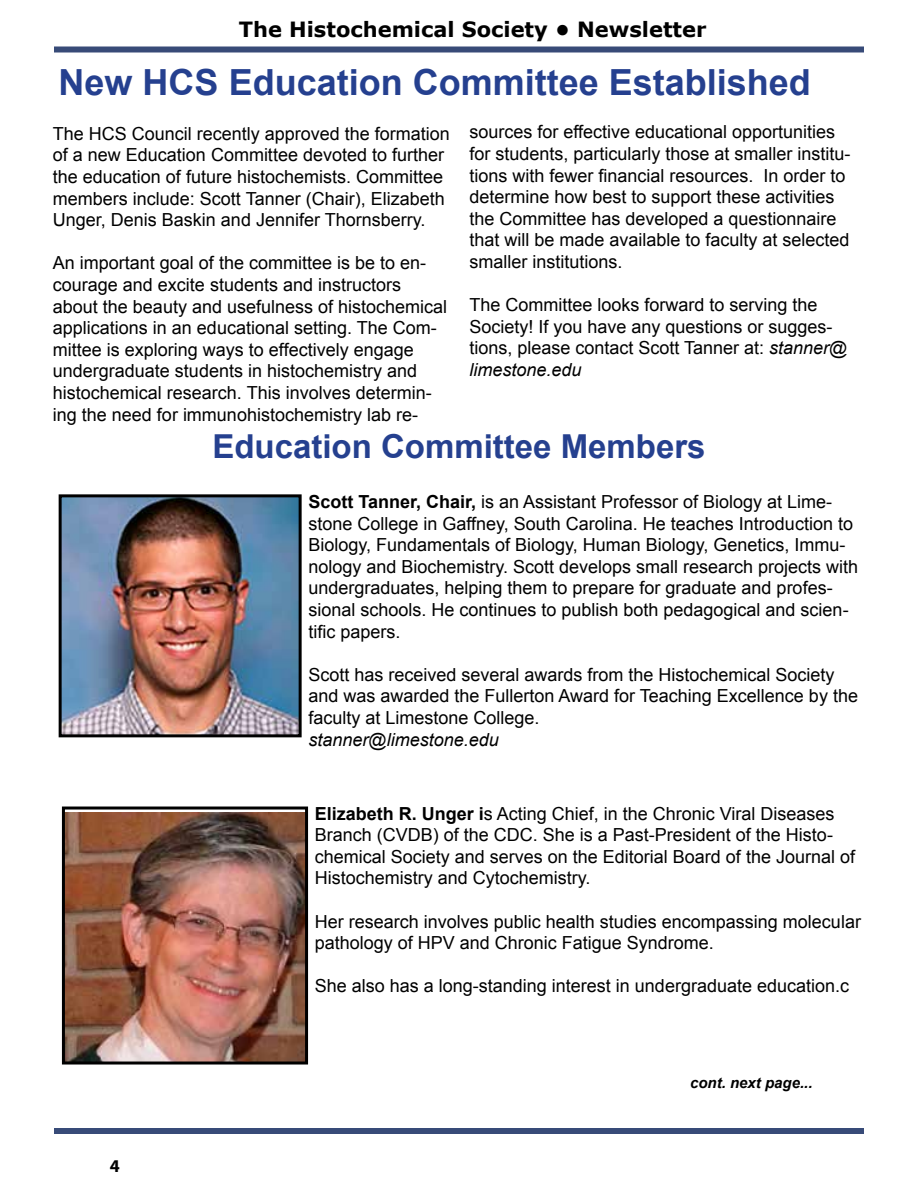
<style>
.page{position:relative;width:918px;height:1188px;background:#fff}
.page>*{position:absolute;margin:0;border:0;box-sizing:border-box;transform-origin:0 0}
.t1{font:700 36px "Arial";color:#25408f}
.t2{font:700 33px "Arial";color:#25408f}
.t3{font:700 21px "Verdana";color:#000}
.t4{font:18px/21.6px "Arial";color:#000}
.t5{font:italic 18px "Arial";color:#000}
.t6{font:700 18px "Myriad Pro";color:#000}
.t7{font:italic 700 15px "Arial";color:#000}
.s1{font-style:italic}
.s2{font-weight:700}
</style>
<div class="page">
<div style="left:54px;top:46px;width:810px;height:6px;background:#384b78"></div>
<div style="left:54px;top:1128px;width:810px;height:6px;background:#384b78"></div>
<img style="left:63px;top:498px;width:235px;height:235px">
<div style="left:59px;top:494px;width:243px;height:243px;border:3px solid #000"></div>
<img style="left:66px;top:813px;width:238px;height:248px">
<div style="left:62px;top:807px;width:246px;height:258px;border:3px solid #000"></div>
<p class="t3" style="left:239px;top:14px;width:469px">The Histochemical Society • Newsletter</p>
<h1 class="t1" style="left:59px;top:59px;width:754px">New HCS Education Committee Established</h1>
<p class="t4" style="left:53px;top:123px;width:399px">The HCS Council recently approved the formation of a new Education Committee devoted to further the education of future histochemists. Committee members include: Scott Tanner (Chair), Elizabeth Unger, Denis Baskin and Jennifer Thornsberry.</p>
<p class="t4" style="left:53px;top:252px;width:396px">An important goal of the committee is be to en&shy;courage and excite students and instructors about the beauty and usefulness of histochemical applications in an educational setting. The Com&shy;mittee is exploring ways to effectively engage undergraduate students in histochemistry and histochemical research. This involves determin&shy;ing the need for immunohistochemistry lab re-</p>
<p class="t4" style="left:469px;top:121px;width:383px">sources for effective educational opportunities for students, particularly those at smaller institu&shy;tions with fewer financial resources. In order to determine how best to support these activities the Committee has developed a questionnaire that will be made available to faculty at selected smaller institutions.</p>
<p class="t4" style="left:469px;top:294px;width:380px">The Committee looks forward to serving the Society! If you have any questions or sugges&shy;tions, please contact Scott Tanner at: <span class="s1">stanner@ limestone.edu</span></p>
<h2 class="t2" style="left:212px;top:424px;width:495px">Education Committee Members</h2>
<p class="t4" style="left:308px;top:491px;width:551px"><span class="s2">Scott Tanner, Chair,</span> is an Assistant Professor of Biology at Lime&shy;stone College in Gaffney, South Carolina. He teaches Introduction to Biology, Fundamentals of Biology, Human Biology, Genetics, Immu&shy;nology and Biochemistry. Scott develops small research projects with undergraduates, helping them to prepare for graduate and profes&shy;sional schools. He continues to publish both pedagogical and scien&shy;tific papers.</p>
<p class="t4" style="left:308px;top:664px;width:551px">Scott has received several awards from the Histochemical Society and was awarded the Fullerton Award for Teaching Excellence by the faculty at Limestone College.</p>
<p class="t5" style="left:308px;top:728px;width:192px">stanner@limestone.edu</p>
<p class="t4" style="left:315px;top:803px;width:542px"><span class="s2">Elizabeth R. Unger i</span>s Acting Chief, in the Chronic Viral Diseases Branch (CVDB) of the CDC. She is a Past-President of the Histo&shy;chemical Society and serves on the Editorial Board of the Journal of Histochemistry and Cytochemistry.</p>
<p class="t4" style="left:315px;top:911px;width:548px">Her research involves public health studies encompassing molecular pathology of HPV and Chronic Fatigue Syndrome.</p>
<p class="t4" style="left:315px;top:975px;width:536px">She also has a long-standing interest in undergraduate education.c</p>
<p class="t6" style="left:110px;top:1154px;width:11px">4</p>
<p class="t7" style="left:690px;top:1073px;width:124px">cont. next page...</p>
</div>
